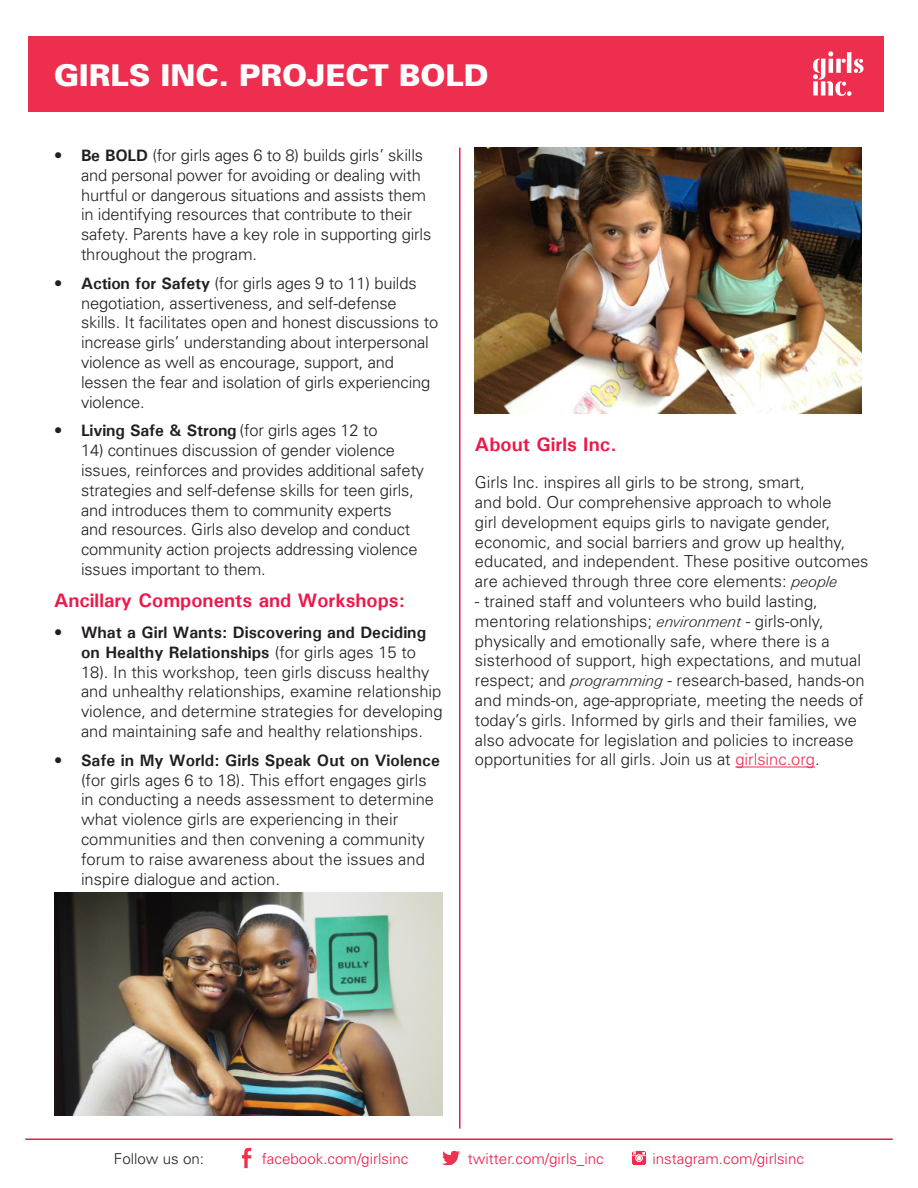
<style>
.page{position:relative;width:918px;height:1188px;background:#fff}
.page>*{position:absolute;margin:0;border:0;box-sizing:border-box;transform-origin:0 0}
.t1{font:900 30px "Univers";color:#fff}
.t2{font:700 19.5px "Univers";color:#ed1849}
.t3{font:300 16.5px/19.8px "Univers";color:#231f20}
.t4{font:700 16.5px "Univers";letter-spacing:-.01em;color:#231f20}
.t5{font:300 15px "Univers";color:#ed1849}
.t6{font:300 15px "Univers";color:#231f20}
.s1{font-weight:700}
.s2{font-weight:300}
.s3{font-family:"U46";font-weight:400}
.s4{color:#ee2e4e}
</style>
<div class="page">
<div style="left:29px;top:36px;width:855px;height:76px;background:#ee2e4e"></div>
<svg style="left:813px;top:51px;width:51px;height:45px"></svg>
<img style="left:241px;top:1147px;width:11px;height:22px">
<img style="left:443px;top:1150px;width:17px;height:16px">
<img style="left:631px;top:1150px;width:16px;height:16px">
<hr style="left:25px;top:1138px;width:868px;height:2px;background:#ed1849">
<hr style="left:735px;top:767px;width:80px;height:1px;background:#ee2e4e">
<hr style="left:459px;top:148px;width:1px;height:981px;background:#ed1849">
<img style="left:54px;top:893px;width:389px;height:223px">
<img style="left:475px;top:148px;width:387px;height:266px">
<p class="t1" style="left:54px;top:56px;width:436px">GIRLS INC. PROJECT BOLD</p>
<p class="t3" style="left:81px;top:145px;width:352px;text-indent:-27px"><span class="s1">• Be BOLD</span> (for girls ages 6 to 8) builds girls’ skills and personal power for avoiding or dealing with hurtful or dangerous situations and assists them in identifying resources that contribute to their safety. Parents have a key role in supporting girls throughout the program.</p>
<p class="t3" style="left:81px;top:273px;width:359px;text-indent:-27px"><span class="s1">• Action for Safety</span> (for girls ages 9 to 11) builds negotiation, assertiveness, and self-defense skills. It facilitates open and honest discussions to increase girls’ understanding about interpersonal violence as well as encourage, support, and lessen the fear and isolation of girls experiencing violence.</p>
<p class="t4" style="left:54px;top:420px;width:325px">• Living Safe &amp; Strong <span class="s2">(for girls ages 12 to</span></p>
<p class="t3" style="left:81px;top:440px;width:345px">14) continues discussion of gender violence issues, reinforces and provides additional safety strategies and self-defense skills for teen girls, and introduces them to community experts<br>and resources. Girls also develop and conduct community action projects addressing violence issues important to them.</p>
<p class="t2" style="left:54px;top:588px;width:353px">Ancillary Components and Workshops:</p>
<p class="t3" style="left:81px;top:622px;width:363px;text-indent:-27px"><span class="s1">• What a Girl Wants: Discovering and Deciding on Healthy Relationships</span> (for girls ages 15 to 18). In this workshop, teen girls discuss healthy and unhealthy relationships, examine relationship violence, and determine strategies for developing and maintaining safe and healthy relationships.</p>
<p class="t3" style="left:81px;top:750px;width:360px;text-indent:-27px"><span class="s1">• Safe in My World: Girls Speak Out on Violence </span>(for girls ages 6 to 18). This effort engages girls in conducting a needs assessment to determine what violence girls are experiencing in their communities and then convening a community forum to raise awareness about the issues and inspire dialogue and action.</p>
<p class="t2" style="left:475px;top:432px;width:143px">About Girls Inc.</p>
<p class="t3" style="left:475px;top:472px;width:395px">Girls Inc. inspires all girls to be strong, smart,<br>and bold. Our comprehensive approach to whole<br>girl development equips girls to navigate gender, economic, and social barriers and grow up healthy, educated, and independent. These positive outcomes are achieved through three core elements: <span class="s3">people</span></p>
<p class="t3" style="left:475px;top:591px;width:391px">- trained staff and volunteers who build lasting, mentoring relationships; <span class="s3">environment</span> - girls-only, physically and emotionally safe, where there is a sisterhood of support, high expectations, and mutual respect; and <span class="s3">programming</span> - research-based, hands-on and minds-on, age-appropriate, meeting the needs of today’s girls. Informed by girls and their families, we also advocate for legislation and policies to increase opportunities for all girls. Join us at <span class="s4">girlsinc.org</span>.</p>
<p class="t6" style="left:114px;top:1149px;width:92px">Follow us on:</p>
<p class="t5" style="left:262px;top:1149px;width:148px">facebook.com/girlsinc</p>
<p class="t5" style="left:468px;top:1149px;width:138px">twitter.com/girls_inc</p>
<p class="t5" style="left:652px;top:1149px;width:153px">instagram.com/girlsinc</p>
</div>
